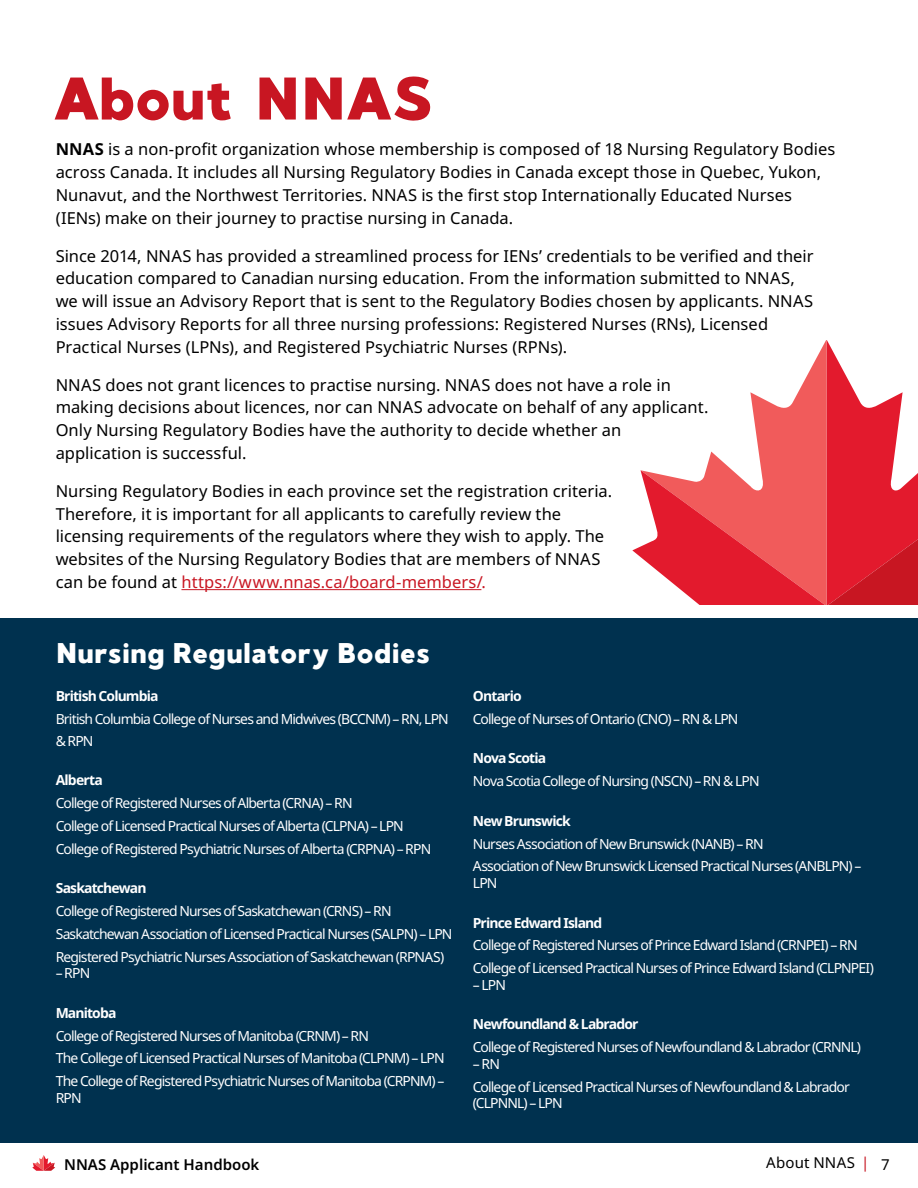
<style>
.page{position:relative;width:918px;height:1188px;background:#fff}
.page>*{position:absolute;margin:0;border:0;box-sizing:border-box;transform-origin:0 0}
.t1{font:60px "MADE Good Time Grotesk";letter-spacing:-.08em;color:#c81622}
.t2{font:28.5px "MADE Good Time Grotesk";letter-spacing:-.06em;color:#fff}
.t3{font:16.5px/22.8px "Noto Sans";color:#000}
.t4{font:600 15px "Noto Sans";color:#000}
.t5{font:15px "Noto Sans";letter-spacing:.015em;color:#000}
.t6{font:13.95px/22.8px "Noto Sans";letter-spacing:-.06em;color:#fff}
.t7{font:700 13.95px "Noto Sans";letter-spacing:-.06em;color:#fff}
.s1{font-weight:700}
.s2{color:#c81622}
.s3{color:#c71623}
</style>
<div class="page">
<svg style="left:32px;top:1155px;width:23px;height:16px"></svg>
<div style="left:0;top:618px;width:918px;height:524px;background:#00314f"></div>
<hr style="left:181px;top:589px;width:300px;height:1px;background:#c81622">
<svg style="left:632px;top:341px;width:286px;height:264px"></svg>
<h1 class="t1" style="left:50px;top:60px;width:387px">About NNAS</h1>
<p class="t3" style="left:56px;top:138px;width:781px"><span class="s1">NNAS</span> is a non-profit organization whose membership is composed of 18 Nursing Regulatory Bodies across Canada. It includes all Nursing Regulatory Bodies in Canada except those in Quebec, Yukon, Nunavut, and the Northwest Territories. NNAS is the first stop Internationally Educated Nurses (IENs) make on their journey to practise nursing in Canada.</p>
<p class="t3" style="left:56px;top:245px;width:759px">Since 2014, NNAS has provided a streamlined process for IENs’ credentials to be verified and their education compared to Canadian nursing education. From the information submitted to NNAS, we will issue an Advisory Report that is sent to the Regulatory Bodies chosen by applicants. NNAS issues Advisory Reports for all three nursing professions: Registered Nurses (RNs), Licensed Practical Nurses (LPNs), and Registered Psychiatric Nurses (RPNs).</p>
<p class="t3" style="left:56px;top:374px;width:654px">NNAS does not grant licences to practise nursing. NNAS does not have a role in making decisions about licences, nor can NNAS advocate on behalf of any applicant.<br>Only Nursing Regulatory Bodies have the authority to decide whether an application is successful.</p>
<p class="t3" style="left:56px;top:480px;width:558px">Nursing Regulatory Bodies in each province set the registration criteria.<br>Therefore, it is important for all applicants to carefully review the licensing requirements of the regulators where they wish to apply. The websites of the Nursing Regulatory Bodies that are members of NNAS can be found at <span class="s2">https://www.nnas.ca/board-members/.</span></p>
<h2 class="t2" style="left:56px;top:634px;width:377px">Nursing Regulatory Bodies</h2>
<p class="t7" style="left:56px;top:686px;width:104px">British Columbia</p>
<p class="t6" style="left:56px;top:708px;width:395px;line-height:21.8px">British Columbia College of Nurses and Midwives (BCCNM) – RN, LPN &amp; RPN</p>
<p class="t7" style="left:56px;top:770px;width:49px">Alberta</p>
<p class="t6" style="left:56px;top:792px;width:377px">College of Registered Nurses of Alberta (CRNA) – RN<br>College of Licensed Practical Nurses of Alberta (CLPNA) – LPN<br>College of Registered Psychiatric Nurses of Alberta (CRPNA) – RPN</p>
<p class="t7" style="left:56px;top:878px;width:92px">Saskatchewan</p>
<p class="t6" style="left:56px;top:900px;width:398px">College of Registered Nurses of Saskatchewan (CRNS) – RN<br>Saskatchewan Association of Licensed Practical Nurses (SALPN) – LPN<br>Registered Psychiatric Nurses Association of Saskatchewan (RPNAS)</p>
<p class="t6" style="left:56px;top:962px;width:36px">– RPN</p>
<p class="t7" style="left:56px;top:1003px;width:62px">Manitoba</p>
<p class="t6" style="left:56px;top:1025px;width:391px">College of Registered Nurses of Manitoba (CRNM) – RN<br>The College of Licensed Practical Nurses of Manitoba (CLPNM) – LPN<br>The College of Registered Psychiatric Nurses of Manitoba (CRPNM) –</p>
<p class="t6" style="left:56px;top:1087px;width:28px">RPN</p>
<p class="t7" style="left:473px;top:686px;width:50px">Ontario</p>
<p class="t6" style="left:473px;top:708px;width:267px">College of Nurses of Ontario (CNO) – RN &amp; LPN</p>
<p class="t7" style="left:473px;top:749px;width:75px">Nova Scotia</p>
<p class="t6" style="left:473px;top:770px;width:288px">Nova Scotia College of Nursing (NSCN) – RN &amp; LPN</p>
<p class="t7" style="left:473px;top:811px;width:99px">New Brunswick</p>
<p class="t6" style="left:473px;top:832px;width:390px">Nurses Association of New Brunswick (NANB) – RN<br>Association of New Brunswick Licensed Practical Nurses (ANBLPN) –</p>
<p class="t6" style="left:473px;top:872px;width:26px">LPN</p>
<p class="t7" style="left:473px;top:913px;width:131px">Prince Edward Island</p>
<p class="t6" style="left:473px;top:934px;width:403px">College of Registered Nurses of Prince Edward Island (CRNPEI) – RN<br>College of Licensed Practical Nurses of Prince Edward Island (CLPNPEI)</p>
<p class="t6" style="left:473px;top:974px;width:35px">– LPN</p>
<p class="t7" style="left:473px;top:1015px;width:167px">Newfoundland &amp; Labrador</p>
<p class="t6" style="left:473px;top:1036px;width:390px">College of Registered Nurses of Newfoundland &amp; Labrador (CRNNL)</p>
<p class="t6" style="left:473px;top:1053px;width:378px">– RN<br>College of Licensed Practical Nurses of Newfoundland &amp; Labrador</p>
<p class="t6" style="left:473px;top:1092px;width:91px">(CLPNNL) – LPN</p>
<p class="t5" style="left:766px;top:1152px;width:105px">About NNAS <span class="s3">|</span></p>
<p class="t4" style="left:64px;top:1154px;width:197px">NNAS Applicant Handbook</p>
<p class="t5" style="left:881px;top:1154px;width:10px">7</p>
</div>
